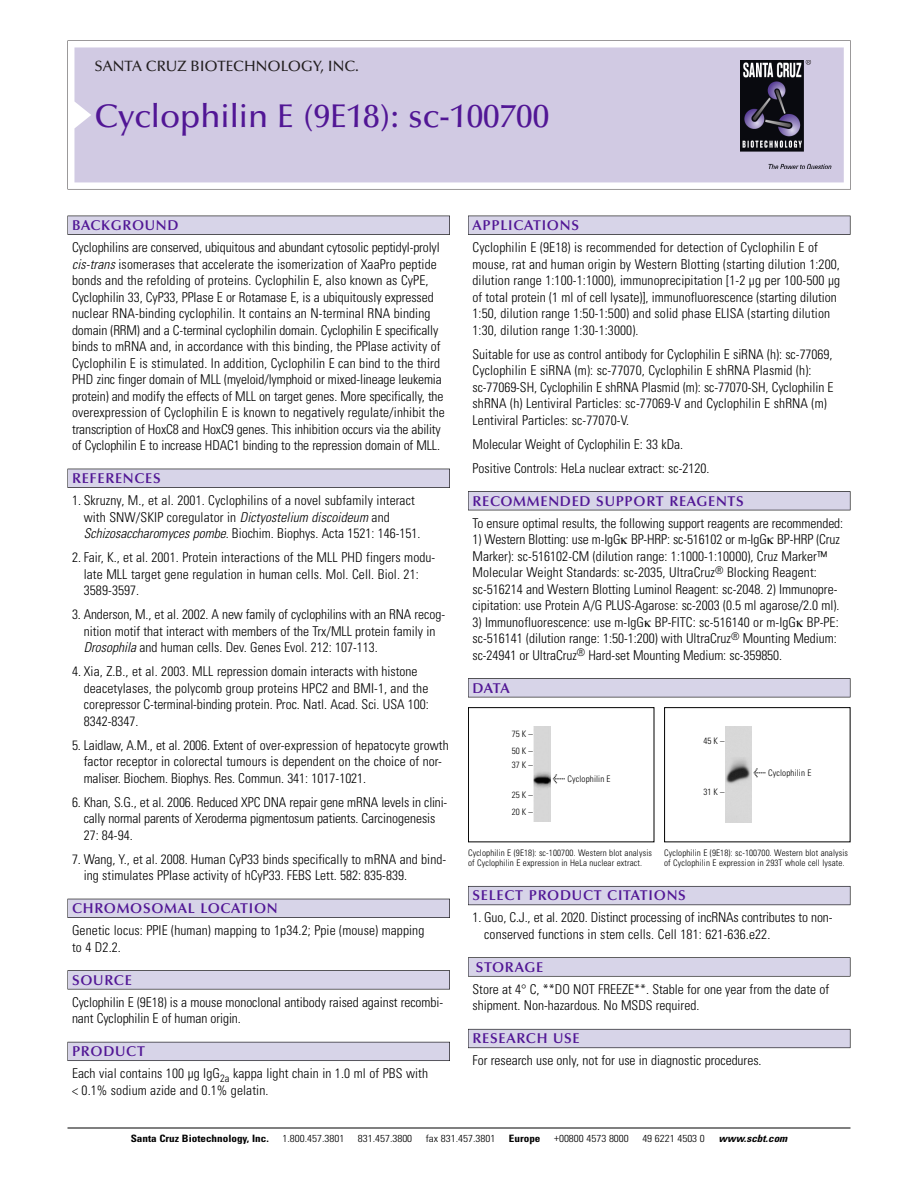
<style>
.page{position:relative;width:918px;height:1188px;background:#fff}
.page>*{position:absolute;margin:0;border:0;box-sizing:border-box;transform-origin:0 0}
.t1{font:500 33px "Optima";color:#511695}
.t2{font:500 15px "Optima";color:#231f20}
.t3{font:600 14.25px "Optima";letter-spacing:.05em;color:#511695}
.t4{font:300 condensed 13.5px/16.5px "Univers";color:#000}
.t5{font:300 condensed 10.2px "Univers";color:#000;scale:1.1 1}
.t6{font:700 condensed 10.2px "Univers";color:#000;scale:1.1 1}
.t7{font:italic 700 condensed 10.2px "Univers";color:#000;scale:1.1 1}
.t8{font:300 condensed 9px/10.5px "Univers";letter-spacing:.015em;color:#000}
.s1{font-style:italic}
.s2{font-family:"Meta Plus";font-weight:400;font-stretch:normal;font-size:10.5px}
</style>
<div class="page">
<svg style="left:74px;top:41px;width:777px;height:148px"></svg>
<div style="left:74px;top:47px;width:770px;height:135px;background:#d1cae3"></div>
<img style="left:741px;top:60px;width:90px;height:108px">
<div style="left:68px;top:216px;width:382px;height:19px;background:#535256"></div>
<div style="left:68px;top:216px;width:381px;height:18px;background:#d7d4e8"></div>
<div style="left:68px;top:469px;width:382px;height:19px;background:#525156"></div>
<div style="left:68px;top:469px;width:381px;height:18px;background:#d7d4e8"></div>
<div style="left:68px;top:899px;width:382px;height:19px;background:#515057"></div>
<div style="left:68px;top:899px;width:381px;height:18px;background:#d7d4e8"></div>
<div style="left:68px;top:970px;width:382px;height:19px;background:#575659"></div>
<div style="left:68px;top:971px;width:381px;height:18px;background:#d7d4e8"></div>
<div style="left:68px;top:1042px;width:382px;height:19px;background:#595860"></div>
<div style="left:68px;top:1042px;width:381px;height:18px;background:#d7d4e8"></div>
<div style="left:468px;top:216px;width:382px;height:19px;background:#535256"></div>
<div style="left:468px;top:216px;width:382px;height:18px;background:#d7d4e8"></div>
<div style="left:468px;top:491px;width:382px;height:19px;background:#515155"></div>
<div style="left:468px;top:492px;width:382px;height:18px;background:#d7d4e8"></div>
<div style="left:468px;top:678px;width:382px;height:19px;background:#545357"></div>
<div style="left:468px;top:679px;width:382px;height:18px;background:#d7d4e8"></div>
<div style="left:468px;top:886px;width:382px;height:19px;background:#5e5d65"></div>
<div style="left:468px;top:887px;width:382px;height:18px;background:#d7d4e8"></div>
<div style="left:468px;top:957px;width:382px;height:20px;background:#676767"></div>
<div style="left:468px;top:958px;width:382px;height:18px;background:#d7d4e8"></div>
<div style="left:468px;top:1029px;width:382px;height:19px;background:#686770"></div>
<div style="left:468px;top:1030px;width:382px;height:18px;background:#d7d4e8"></div>
<hr style="left:68px;top:1128px;width:782px;height:1px;background:#000">
<div style="left:468px;top:707px;width:186px;height:135px;border:1px solid #000"></div>
<img style="left:534px;top:727px;width:17px;height:95px">
<div style="left:664px;top:707px;width:186px;height:135px;border:1px solid #000"></div>
<img style="left:726px;top:727px;width:26px;height:95px">
<p class="t2" style="left:94px;top:60px;width:266px">SANTA CRUZ BIOTECHNOLOGY, INC.</p>
<p class="t1" style="left:94px;top:102px;width:456px">Cyclophilin E (9E18): sc-100700</p>
<p class="t3" style="left:72px;top:219px;width:108px">BACKGROUND</p>
<p class="t4" style="left:72px;top:240px;width:374px">Cyclophilins are conserved, ubiquitous and abundant cytosolic peptidyl-prolyl <span class="s1">cis-trans</span>isomerases that accelerate the isomerization of XaaPro peptide bonds and the refolding of proteins. Cyclophilin E, also known as CyPE, Cyclophilin 33, CyP33, PPIase E or Rotamase E, is a ubiquitously expressed nuclear RNA-binding cyclophilin. It contains an N-terminal RNA binding domain (RRM) and a C-terminal cyclophilin domain. Cyclophilin E specifically binds to mRNA and, in accordance with this binding, the PPIase activity of Cyclophilin E is stimulated. In addition, Cyclophilin E can bind to the third PHD zinc finger domain of MLL (myeloid/lymphoid or mixed-lineage leukemia protein) and modify the effects of MLL on target genes. More specifically, the overexpression of Cyclophilin E is known to negatively regulate/inhibit the transcription of HoxC8 and HoxC9 genes. This inhibition occurs via the ability of Cyclophilin E to increase HDAC1 binding to the repression domain of MLL.</p>
<p class="t3" style="left:72px;top:472px;width:90px">REFERENCES</p>
<p class="t4" style="left:84px;top:493px;width:338px;text-indent:-12px">1. Skruzny, M., et al. 2001. Cyclophilins of a novel subfamily interact with SNW/SKIP coregulator in <span class="s1">Dictyostelium discoideum</span>and<br><span class="s1">Schizosaccharomyces pombe</span>. Biochim. Biophys. Acta 1521: 146-151.</p>
<p class="t4" style="left:84px;top:550px;width:353px;text-indent:-12px">2. Fair, K., et al. 2001. Protein interactions of the MLL PHD fingers modu&shy;late MLL target gene regulation in human cells. Mol. Cell. Biol. 21:<br>3589-3597.</p>
<p class="t4" style="left:84px;top:607px;width:363px;text-indent:-12px">3. Anderson, M., et al. 2002. A new family of cyclophilins with an RNA recog&shy;nition motif that interact with members of the Trx/MLL protein family in<br><span class="s1">Drosophila</span>and human cells. Dev. Genes Evol. 212: 107-113.</p>
<p class="t4" style="left:84px;top:664px;width:347px;text-indent:-12px">4. Xia, Z.B., et al. 2003. MLL repression domain interacts with histone deacetylases, the polycomb group proteins HPC2 and BMI-1, and the corepressor C-terminal-binding protein. Proc. Natl. Acad. Sci. USA 100:<br>8342-8347.</p>
<p class="t4" style="left:84px;top:738px;width:367px;text-indent:-12px">5. Laidlaw, A.M., et al. 2006. Extent of over-expression of hepatocyte growth factor receptor in colorectal tumours is dependent on the choice of nor&shy;maliser. Biochem. Biophys. Res. Commun. 341: 1017-1021.</p>
<p class="t4" style="left:84px;top:795px;width:365px;text-indent:-12px">6. Khan, S.G., et al. 2006. Reduced XPC DNA repair gene mRNA levels in clini&shy;cally normal parents of Xeroderma pigmentosum patients. Carcinogenesis<br>27: 84-94.</p>
<p class="t4" style="left:84px;top:852px;width:364px;text-indent:-12px">7. Wang, Y., et al. 2008. Human CyP33 binds specifically to mRNA and bind&shy;ing stimulates PPIase activity of hCyP33. FEBS Lett. 582: 835-839.</p>
<p class="t3" style="left:72px;top:902px;width:207px">CHROMOSOMAL LOCATION</p>
<p class="t4" style="left:72px;top:924px;width:354px">Genetic locus: PPIE (human) mapping to 1p34.2; Ppie (mouse) mapping to 4 D2.2.</p>
<p class="t3" style="left:72px;top:974px;width:61px">SOURCE</p>
<p class="t4" style="left:72px;top:995px;width:373px">Cyclophilin E (9E18) is a mouse monoclonal antibody raised against recombi&shy;nant Cyclophilin E of human origin.</p>
<p class="t3" style="left:72px;top:1045px;width:74px">PRODUCT</p>
<p class="t4" style="left:72px;top:1067px;width:358px">Each vial contains 100 µg IgG<sub>2a</sub> kappa light chain in 1.0 ml of PBS with &lt; 0.1% sodium azide and 0.1% gelatin.</p>
<p class="t3" style="left:473px;top:219px;width:108px">APPLICATIONS</p>
<p class="t4" style="left:473px;top:240px;width:369px">Cyclophilin E (9E18) is recommended for detection of Cyclophilin E of mouse, rat and human origin by Western Blotting (starting dilution 1:200, dilution range 1:100-1:1000), immunoprecipitation [1-2 µg per 100-500 µg of total protein (1 ml of cell lysate)], immunofluorescence (starting dilution 1:50, dilution range 1:50-1:500) and solid phase ELISA (starting dilution 1:30, dilution range 1:30-1:3000).</p>
<p class="t4" style="left:473px;top:347px;width:363px">Suitable for use as control antibody for Cyclophilin E siRNA (h): sc-77069, Cyclophilin E siRNA (m): sc-77070, Cyclophilin E shRNA Plasmid (h): sc-77069-SH, Cyclophilin E shRNA Plasmid (m): sc-77070-SH, Cyclophilin E shRNA (h) Lentiviral Particles: sc-77069-V and Cyclophilin E shRNA (m)<br>Lentiviral Particles: sc-77070-V.</p>
<p class="t4" style="left:473px;top:437px;width:212px">Molecular Weight of Cyclophilin E: 33 kDa.</p>
<p class="t4" style="left:473px;top:461px;width:238px">Positive Controls: HeLa nuclear extract: sc-2120.</p>
<p class="t3" style="left:473px;top:495px;width:273px">RECOMMENDED SUPPORT REAGENTS</p>
<p class="t4" style="left:473px;top:516px;width:372px">To ensure optimal results, the following support reagents are recommended:</p>
<p class="t4" style="left:473px;top:532px;width:369px">1) Western Blotting: use m-IgG BP-HRP: sc-516102 or m-IgG BP-HRP (Cruz Marker): sc-516102-CM (dilution range: 1:1000-1:10000), Cruz Marker™ Molecular Weight Standards: sc-2035, UltraCruz<sup>®</sup> Blocking Reagent: sc-516214 and Western Blotting Luminol Reagent: sc-2048. 2) Immunopre&shy;cipitation: use Protein A/G PLUS-Agarose: sc-2003 (0.5 ml agarose/2.0 ml).</p>
<p class="t4" style="left:473px;top:615px;width:368px">3) Immunofluorescence: use m-IgG BP-FITC: sc-516140 or m-IgG BP-PE: sc-516141 (dilution range: 1:50-1:200) with UltraCruz<sup>®</sup> Mounting Medium: sc-24941 or UltraCruz<sup>®</sup> Hard-set Mounting Medium: sc-359850.</p>
<p class="t3" style="left:473px;top:682px;width:39px">DATA</p>
<p class="t8" style="left:512px;top:726px;width:22px;line-height:17.1px">75 K –<br>50 K –</p>
<p class="t8" style="left:512px;top:761px;width:22px">37 K –</p>
<p class="t8" style="left:512px;top:787px;width:22px;line-height:16.8px">25 K –<br>20 K –</p>
<p class="t8" style="left:553px;top:775px;width:59px"><span class="s2">&lt;</span> Cyclophilin E</p>
<p class="t8" style="left:704px;top:736px;width:22px">45 K –</p>
<p class="t8" style="left:704px;top:787px;width:22px">31 K –</p>
<p class="t8" style="left:754px;top:768px;width:59px"><span class="s2">&lt;</span> Cyclophilin E</p>
<p class="t8" style="left:468px;top:848px;width:185px">Cyclophilin E (9E18): sc-100700. Western blot analysis of Cyclophilin E expression in HeLa nuclear extract.</p>
<p class="t8" style="left:664px;top:848px;width:185px">Cyclophilin E (9E18): sc-100700. Western blot analysis of Cyclophilin E expression in 293T whole cell lysate.</p>
<p class="t3" style="left:473px;top:890px;width:215px">SELECT PRODUCT CITATIONS</p>
<p class="t4" style="left:484px;top:911px;width:350px;text-indent:-12px">1. Guo, C.J., et al. 2020. Distinct processing of incRNAs contributes to non&shy;conserved functions in stem cells. Cell 181: 621-636.e22.</p>
<p class="t3" style="left:476px;top:961px;width:69px">STORAGE</p>
<p class="t4" style="left:473px;top:982px;width:358px">Store at 4° C, **DO NOT FREEZE**. Stable for one year from the date of shipment. Non-hazardous. No MSDS required.</p>
<p class="t3" style="left:473px;top:1033px;width:109px">RESEARCH USE</p>
<p class="t4" style="left:473px;top:1054px;width:291px">For research use only, not for use in diagnostic procedures.</p>
<p class="t6" style="left:131px;top:1135px;width:127px">Santa Cruz Biotechnology, Inc.</p>
<p class="t5" style="left:282px;top:1135px;width:58px">1.800.457.3801</p>
<p class="t5" style="left:358px;top:1135px;width:51px">831.457.3800</p>
<p class="t5" style="left:426px;top:1135px;width:65px">fax 831.457.3801</p>
<p class="t6" style="left:509px;top:1135px;width:30px">Europe</p>
<p class="t5" style="left:554px;top:1135px;width:69px">+00800 4573 8000</p>
<p class="t5" style="left:642px;top:1135px;width:58px">49 6221 4503 0</p>
<p class="t7" style="left:719px;top:1135px;width:66px">www.scbt.com</p>
</div>
